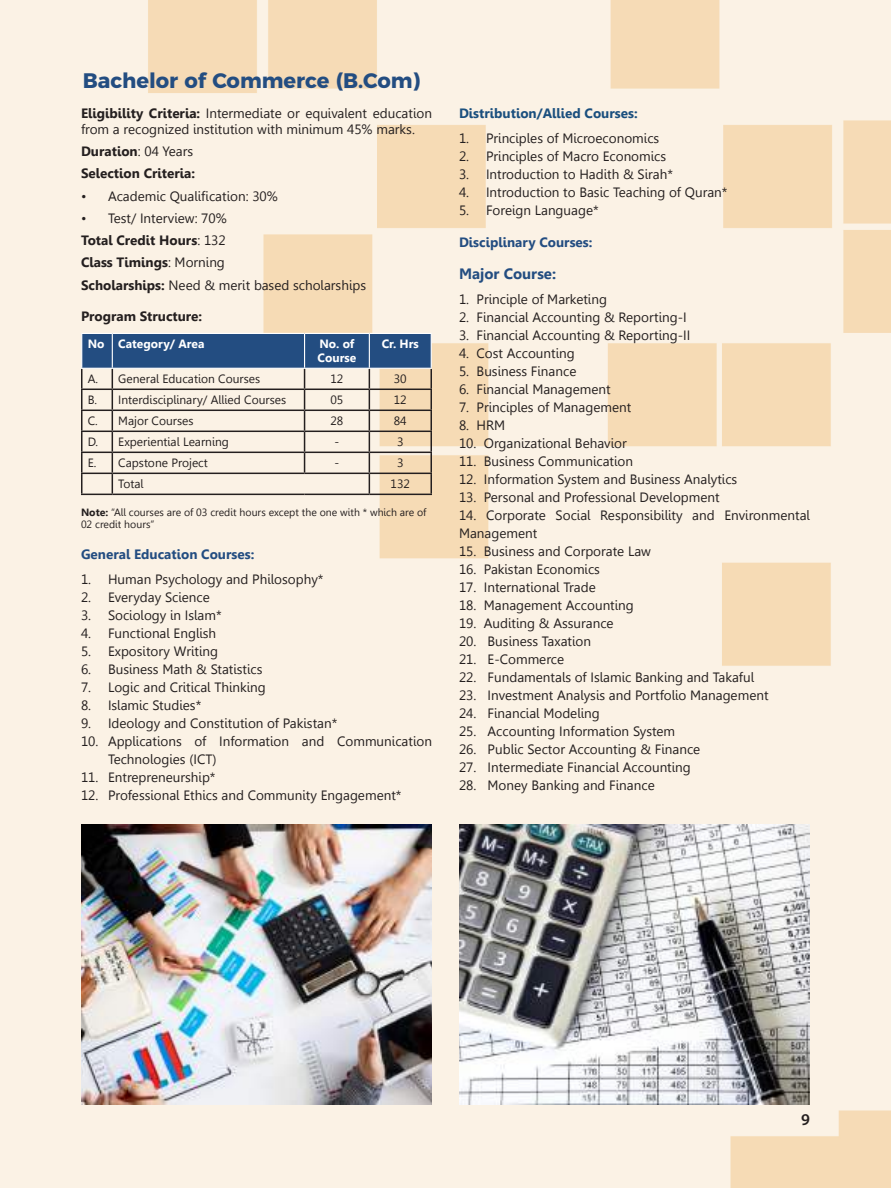
<style>
.page{position:relative;width:891px;height:1188px;background:#fff}
.page>*{position:absolute;margin:0;border:0;box-sizing:border-box;transform-origin:0 0}
.t1{font:700 21px "Montserrat";color:#234d81}
.t2{font:600 16.5px "Myriad Pro";color:#241f1f}
.t3{font:700 15px "Gisha";color:#234d81}
.t4{font:13.5px/22.2px "Gisha";color:#241f1f}
.t5{font:700 13.5px/22.2px "Gisha";color:#241f1f}
.t6{font:700 13.5px "Gisha";color:#234d81}
.t7{font:700 13.5px "Gisha";color:#1a4f7e}
.t8{font:12px "Gisha";color:#241f1f}
.t9{font:700 12px/13.8px "Gisha";color:#fff}
.t10{font:10.5px/12px "Gisha";color:#241f1f}
.s1{font-weight:700}
.s2{font-weight:400}
</style>
<div class="page">
<hr style="left:430px;top:369px;width:2px;height:20px;background:#241f1f">
<hr style="left:369px;top:389px;width:63px;height:1px;background:#241f1f">
<hr style="left:430px;top:390px;width:2px;height:20px;background:#241f1f">
<hr style="left:369px;top:410px;width:63px;height:1px;background:#241f1f">
<hr style="left:430px;top:411px;width:2px;height:20px;background:#241f1f">
<hr style="left:369px;top:431px;width:63px;height:1px;background:#241f1f">
<hr style="left:430px;top:432px;width:2px;height:20px;background:#241f1f">
<hr style="left:369px;top:452px;width:63px;height:1px;background:#241f1f">
<hr style="left:430px;top:453px;width:2px;height:20px;background:#241f1f">
<hr style="left:369px;top:473px;width:63px;height:1px;background:#241f1f">
<svg style="left:81px;top:334px;width:350px;height:160px;background:#bfbfbe"></svg>
<hr style="left:430px;top:474px;width:2px;height:20px;background:#241f1f">
<hr style="left:81px;top:494px;width:31px;height:1px;background:#241f1f">
<hr style="left:112px;top:494px;width:193px;height:1px;background:#241f1f">
<hr style="left:305px;top:494px;width:64px;height:1px;background:#241f1f">
<hr style="left:369px;top:494px;width:63px;height:1px;background:#241f1f">
<hr style="left:81px;top:334px;width:1px;height:34px;background:#fff">
<hr style="left:112px;top:334px;width:1px;height:34px;background:#fff">
<hr style="left:304px;top:334px;width:1px;height:34px;background:#fff">
<hr style="left:369px;top:334px;width:1px;height:34px;background:#fff">
<hr style="left:81px;top:368px;width:31px;height:1px;background:#fff">
<hr style="left:112px;top:368px;width:193px;height:1px;background:#fff">
<hr style="left:305px;top:368px;width:64px;height:1px;background:#fff">
<hr style="left:369px;top:368px;width:63px;height:1px;background:#fff">
<img style="left:81px;top:824px;width:351px;height:281px">
<img style="left:459px;top:824px;width:351px;height:281px">
<h1 class="t1" style="left:83px;top:63px;width:339px">Bachelor of Commerce (B.Com)</h1>
<p class="t4" style="left:81px;top:106px;width:352px;line-height:15.5px"><span class="s1">Eligibility Criteria:</span> Intermediate or equivalent education from a recognized institution with minimum 45% marks.</p>
<p class="t5" style="left:81px;top:140px;width:116px">Duration<span class="s2">: 04 Years<br></span>Selection Criteria:</p>
<p class="t4" style="left:81px;top:185px;width:198px">• Academic Qualification: 30%</p>
<p class="t4" style="left:81px;top:207px;width:287px">• Test/ Interview: 70%<br><span class="s1">Total Credit Hours</span>: 132<br><span class="s1">Class Timings</span>: Morning<br><span class="s1">Scholarships:</span> Need &amp; merit based scholarships</p>
<p class="t5" style="left:81px;top:305px;width:123px">Program Structure:</p>
<p class="t9" style="left:88px;top:337px;width:118px">No Category/ Area</p>
<p class="t9" style="left:318px;top:337px;width:40px">No. of<br>Course</p>
<p class="t9" style="left:382px;top:337px;width:39px">Cr. Hrs</p>
<p class="t8" style="left:88px;top:372px;width:174px">A. General Education Courses</p>
<p class="t8" style="left:330px;top:372px;width:14px">12</p>
<p class="t8" style="left:394px;top:372px;width:14px">30</p>
<p class="t8" style="left:88px;top:393px;width:200px">B. Interdisciplinary/ Allied Courses</p>
<p class="t8" style="left:330px;top:393px;width:14px">05</p>
<p class="t8" style="left:394px;top:393px;width:14px">12</p>
<p class="t8" style="left:88px;top:414px;width:107px">C. Major Courses</p>
<p class="t8" style="left:330px;top:414px;width:14px">28</p>
<p class="t8" style="left:394px;top:414px;width:14px">84</p>
<p class="t8" style="left:88px;top:435px;width:143px">D. Experiential Learning</p>
<p class="t8" style="left:335px;top:435px;width:6px">-</p>
<p class="t8" style="left:397px;top:435px;width:8px">3</p>
<p class="t8" style="left:88px;top:456px;width:122px">E. Capstone Project</p>
<p class="t8" style="left:335px;top:456px;width:6px">-</p>
<p class="t8" style="left:397px;top:456px;width:8px">3</p>
<p class="t8" style="left:118px;top:477px;width:27px">Total</p>
<p class="t8" style="left:391px;top:477px;width:21px">132</p>
<p class="t10" style="left:81px;top:507px;width:347px"><span class="s1">Note:</span> “All courses are of 03 credit hours except the one with * which are of<br>02 credit hours”</p>
<p class="t6" style="left:81px;top:547px;width:175px">General Education Courses:</p>
<p class="t4" style="left:81px;top:568px;width:244px">1. Human Psychology and Philosophy*</p>
<p class="t4" style="left:81px;top:586px;width:130px">2. Everyday Science</p>
<p class="t4" style="left:81px;top:604px;width:142px">3. Sociology in Islam*</p>
<p class="t4" style="left:81px;top:622px;width:137px">4. Functional English</p>
<p class="t4" style="left:81px;top:640px;width:139px">5. Expository Writing</p>
<p class="t4" style="left:81px;top:658px;width:183px">6. Business Math &amp; Statistics</p>
<p class="t4" style="left:81px;top:676px;width:186px">7. Logic and Critical Thinking</p>
<p class="t4" style="left:81px;top:694px;width:122px">8. Islamic Studies*</p>
<p class="t4" style="left:81px;top:712px;width:258px">9. Ideology and Constitution of Pakistan*</p>
<p class="t4" style="left:108px;top:732px;width:325px;line-height:18px;text-indent:-27px">10. Applications of Information and Communication<br>Technologies (ICT)</p>
<p class="t4" style="left:81px;top:766px;width:136px">11. Entrepreneurship*</p>
<p class="t4" style="left:81px;top:784px;width:322px">12. Professional Ethics and Community Engagement*</p>
<p class="t7" style="left:459px;top:106px;width:180px">Distribution/Allied Courses:</p>
<p class="t4" style="left:459px;top:127px;width:202px">1. Principles of Microeconomics</p>
<p class="t4" style="left:459px;top:145px;width:209px">2. Principles of Macro Economics</p>
<p class="t4" style="left:459px;top:163px;width:216px">3. Introduction to Hadith &amp; Sirah*</p>
<p class="t4" style="left:459px;top:181px;width:270px">4. Introduction to Basic Teaching of Quran*</p>
<p class="t4" style="left:459px;top:199px;width:141px">5. Foreign Language*</p>
<p class="t6" style="left:459px;top:235px;width:135px">Disciplinary Courses:</p>
<p class="t3" style="left:459px;top:265px;width:99px">Major Course:</p>
<p class="t4" style="left:459px;top:288px;width:149px">1. Principle of Marketing</p>
<p class="t4" style="left:459px;top:306px;width:229px">2. Financial Accounting &amp; Reporting-I</p>
<p class="t4" style="left:459px;top:324px;width:233px">3. Financial Accounting &amp; Reporting-II</p>
<p class="t4" style="left:459px;top:342px;width:117px">4. Cost Accounting</p>
<p class="t4" style="left:459px;top:360px;width:119px">5. Business Finance</p>
<p class="t4" style="left:459px;top:378px;width:153px">6. Financial Management</p>
<p class="t4" style="left:459px;top:396px;width:174px">7. Principles of Management</p>
<p class="t4" style="left:459px;top:414px;width:48px">8. HRM</p>
<p class="t4" style="left:459px;top:432px;width:169px">10. Organizational Behavior</p>
<p class="t4" style="left:459px;top:450px;width:176px">11. Business Communication</p>
<p class="t4" style="left:459px;top:468px;width:280px">12. Information System and Business Analytics</p>
<p class="t4" style="left:459px;top:486px;width:262px">13. Personal and Professional Development</p>
<p class="t4" style="left:459px;top:506px;width:352px;line-height:18px">14. Corporate Social Responsibility and Environmental<br>Management</p>
<p class="t4" style="left:459px;top:540px;width:194px">15. Business and Corporate Law</p>
<p class="t4" style="left:459px;top:558px;width:143px">16. Pakistan Economics</p>
<p class="t4" style="left:459px;top:576px;width:138px">17. International Trade</p>
<p class="t4" style="left:459px;top:594px;width:176px">18. Management Accounting</p>
<p class="t4" style="left:459px;top:612px;width:156px">19. Auditing &amp; Assurance</p>
<p class="t4" style="left:459px;top:630px;width:134px">20. Business Taxation</p>
<p class="t4" style="left:459px;top:648px;width:107px">21. E-Commerce</p>
<p class="t4" style="left:459px;top:666px;width:297px">22. Fundamentals of Islamic Banking and Takaful</p>
<p class="t4" style="left:459px;top:684px;width:311px">23. Investment Analysis and Portfolio Management</p>
<p class="t4" style="left:459px;top:702px;width:142px">24. Financial Modeling</p>
<p class="t4" style="left:459px;top:720px;width:218px">25. Accounting Information System</p>
<p class="t4" style="left:459px;top:738px;width:243px">26. Public Sector Accounting &amp; Finance</p>
<p class="t4" style="left:459px;top:756px;width:233px">27. Intermediate Financial Accounting</p>
<p class="t4" style="left:459px;top:774px;width:197px">28. Money Banking and Finance</p>
<p class="t2" style="left:801px;top:1109px;width:10px">9</p>
</div>
